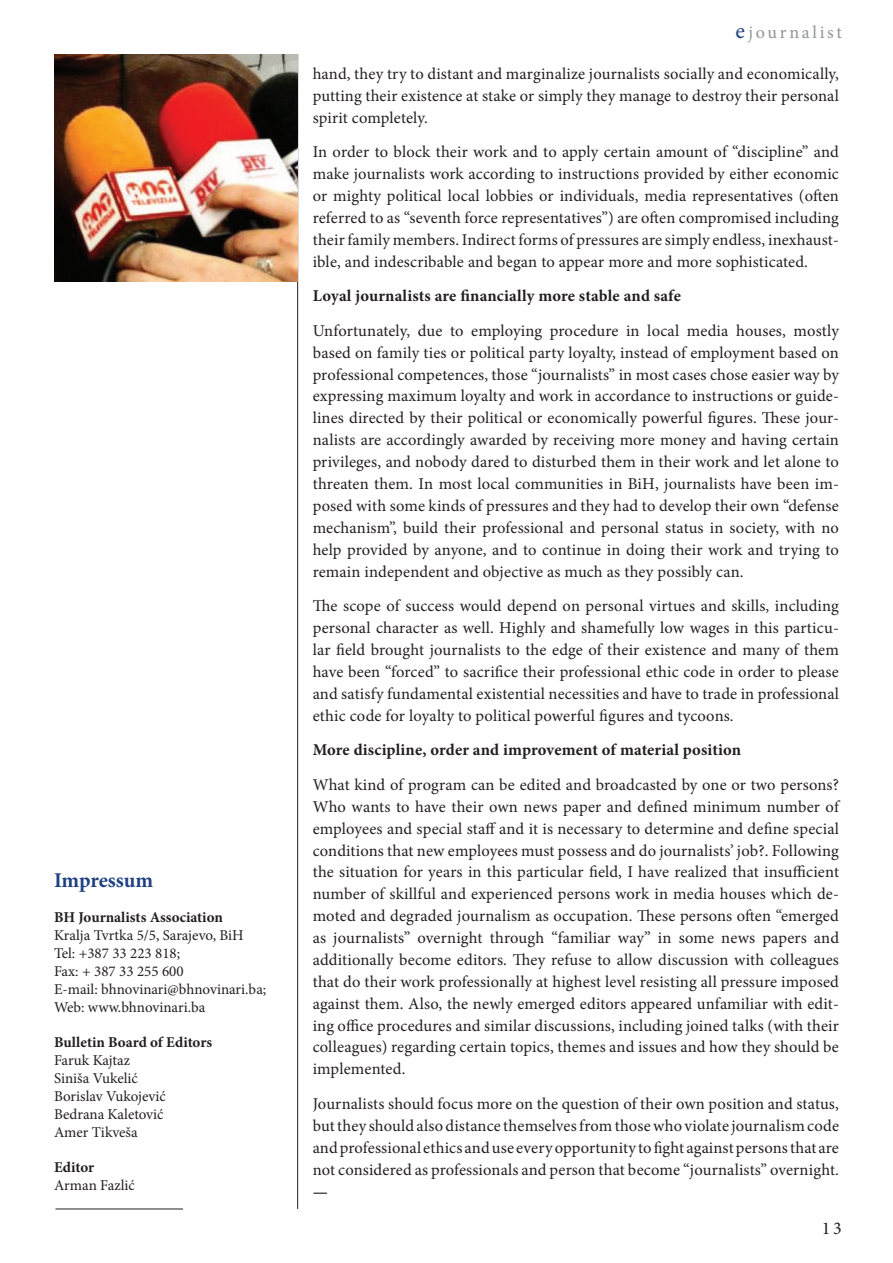
<style>
.page{position:relative;width:893px;height:1263px;background:#fff}
.page>*{position:absolute;margin:0;border:0;box-sizing:border-box;transform-origin:0 0}
.t1{font:700 21px "Minion Pro";letter-spacing:-.005em;color:#1f4082}
.t2{font:18px "Minion Pro";letter-spacing:.15em;color:#919396}
.t3{font:18px "Minion Pro";color:#231f20}
.t4{font:16.5px/21.9px "Minion Pro";letter-spacing:.005em;color:#231f20;text-align:justify}
.t5{font:700 16.5px "Minion Pro";letter-spacing:.01em;color:#231f20}
.t6{font:15px/18px "Minion Pro";color:#231f20}
.t7{font:700 15px "Minion Pro";color:#231f20}
.s1{font-size:22.5px;color:#1f4082}
</style>
<div class="page">
<hr style="left:297px;top:54px;width:1px;height:1155px;background:#231f20">
<hr style="left:55px;top:1209px;width:128px;height:1px;background:#231f20">
<img style="left:54px;top:54px;width:244px;height:227px">
<p class="t1" style="left:54px;top:866px;width:101px">Impressum</p>
<p class="t7" style="left:54px;top:907px;width:171px">BH Journalists Association</p>
<p class="t6" style="left:54px;top:926px;width:214px">Kralja Tvrtka 5/5, Sarajevo, BiH<br>Tel: +387 33 223 818;<br>Fax: + 387 33 255 600<br>E-mail: bhnovinari@bhnovinari.ba;<br>Web: www.bhnovinari.ba</p>
<p class="t7" style="left:54px;top:1032px;width:160px">Bulletin Board of Editors</p>
<p class="t6" style="left:54px;top:1051px;width:113px">Faruk Kajtaz<br>Siniša Vukelić<br>Borislav Vukojević<br>Bedrana Kaletović<br>Amer Tikveša</p>
<p class="t7" style="left:54px;top:1157px;width:42px">Editor</p>
<p class="t6" style="left:54px;top:1176px;width:82px">Arman Fazlić</p>
<p class="t2" style="left:736px;top:20px;width:108px"><span class="s1">e</span>journalist</p>
<p class="t4" style="left:313px;top:63px;width:528px">hand, they try to distant and marginalize journalists socially and economically, putting their existence at stake or simply they manage to destroy their personal spirit completely.</p>
<p class="t4" style="left:313px;top:141px;width:528px">In order to block their work and to apply certain amount of “discipline” and make journalists work according to instructions provided by either economic or mighty political local lobbies or individuals, media representatives (often referred to as “seventh force representatives”) are often compromised including their family members. Indirect forms of pressures are simply endless, inexhaust&shy;ible, and indescribable and began to appear more and more sophisticated.</p>
<p class="t5" style="left:313px;top:284px;width:370px">Loyal journalists are financially more stable and safe</p>
<p class="t4" style="left:313px;top:320px;width:528px">Unfortunately, due to employing procedure in local media houses, mostly based on family ties or political party loyalty, instead of employment based on professional competences, those “journalists” in most cases chose easier way by expressing maximum loyalty and work in accordance to instructions or guide&shy;lines directed by their political or economically powerful figures. These jour&shy;nalists are accordingly awarded by receiving more money and having certain privileges, and nobody dared to disturbed them in their work and let alone to threaten them. In most local communities in BiH, journalists have been im&shy;posed with some kinds of pressures and they had to develop their own “defense mechanism”, build their professional and personal status in society, with no help provided by anyone, and to continue in doing their work and trying to remain independent and objective as much as they possibly can.</p>
<p class="t4" style="left:313px;top:595px;width:528px">The scope of success would depend on personal virtues and skills, including personal character as well. Highly and shamefully low wages in this particu&shy;lar field brought journalists to the edge of their existence and many of them have been “forced” to sacrifice their professional ethic code in order to please and satisfy fundamental existential necessities and have to trade in professional ethic code for loyalty to political powerful figures and tycoons.</p>
<p class="t5" style="left:313px;top:738px;width:430px">More discipline, order and improvement of material position</p>
<p class="t4" style="left:313px;top:774px;width:528px">What kind of program can be edited and broadcasted by one or two persons?<br>Who wants to have their own news paper and defined minimum number of employees and special staff and it is necessary to determine and define special conditions that new employees must possess and do journalists’ job?. Following the situation for years in this particular field, I have realized that insufficient number of skillful and experienced persons work in media houses which de&shy;moted and degraded journalism as occupation. These persons often “emerged as journalists” overnight through “familiar way” in some news papers and additionally become editors. They refuse to allow discussion with colleagues that do their work professionally at highest level resisting all pressure imposed against them. Also, the newly emerged editors appeared unfamiliar with edit&shy;ing office procedures and similar discussions, including joined talks (with their colleagues) regarding certain topics, themes and issues and how they should be implemented.</p>
<p class="t4" style="left:313px;top:1093px;width:528px">Journalists should focus more on the question of their own position and status, but they should also distance themselves from those who violate journalism code and professional ethics and use every opportunity to fight against persons that are not considered as professionals and person that become “journalists” overnight.</p>
<p class="t5" style="left:313px;top:1179px;width:17px">—</p>
<p class="t3" style="left:822px;top:1216px;width:21px">13</p>
</div>
